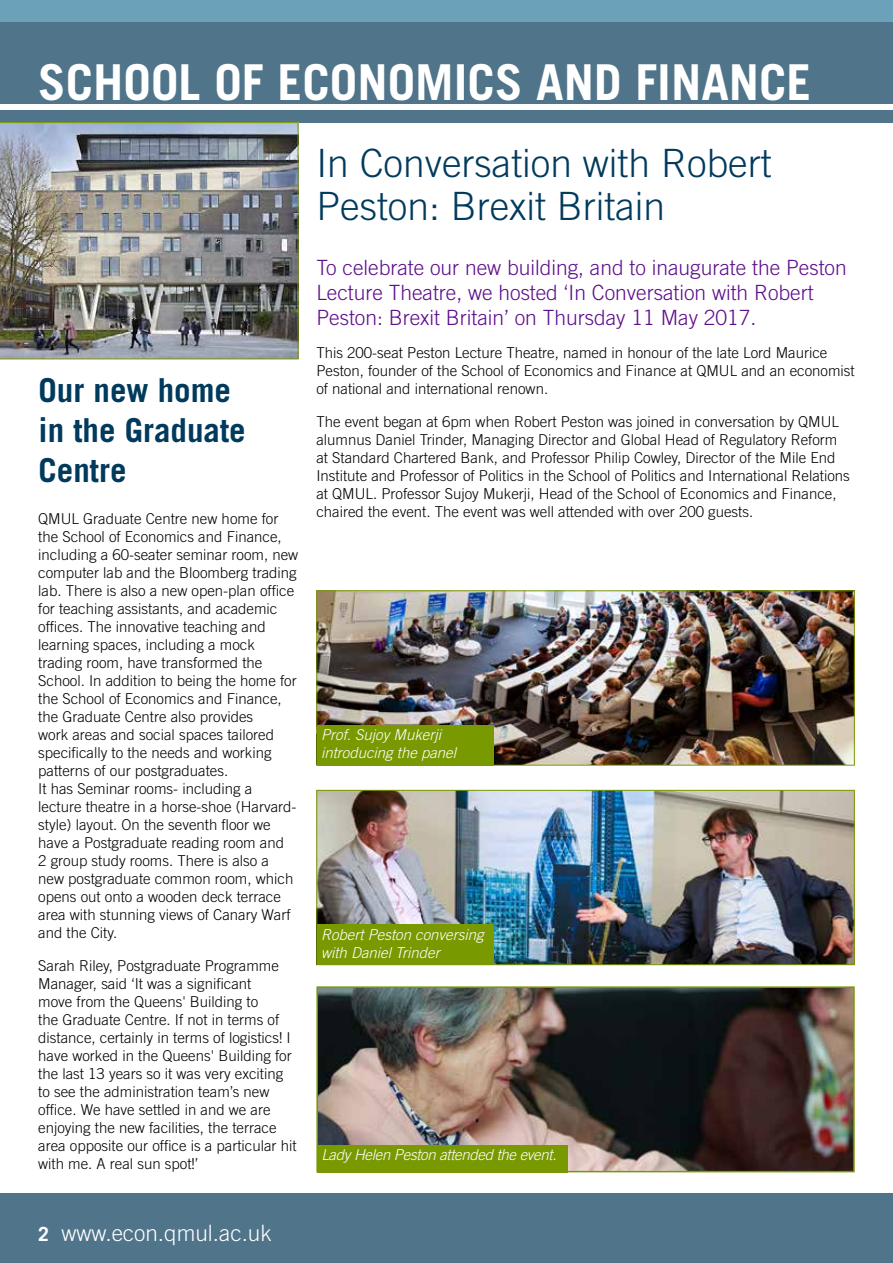
<style>
.page{position:relative;width:893px;height:1263px;background:#fff}
.page>*{position:absolute;margin:0;border:0;box-sizing:border-box;transform-origin:0 0}
.t1{font:700 49.5px "Trade Gothic LT Std";color:#fff}
.t2{font:300 39px/43.5px "Trade Gothic LT Std";color:#003a5d}
.t3{font:700 33px/39.6px "Trade Gothic LT Std";color:#003a5d}
.t4{font:300 22.5px "Trade Gothic LT Std";color:#fff}
.t5{font:300 21px/25.2px "Trade Gothic LT Std";color:#5e0d8b}
.t6{font:300 15px/18px "Trade Gothic LT Std";color:#000}
.t7{font:italic 300 15px/18px "Trade Gothic LT Std";color:#fff}
.t8{font:italic 300 15px "Trade Gothic LT Std";letter-spacing:-.02em;color:#fff}
.s1{font-weight:700;font-size:19.5px}
</style>
<div class="page">
<div style="left:0;top:0;width:893px;height:104px;background:#50748a"></div>
<div style="left:0;top:0;width:893px;height:21px;background:#6ba2b9"></div>
<div style="left:0;top:110px;width:893px;height:12px;background:#50748a"></div>
<div style="left:0;top:1193px;width:893px;height:70px;background:#50748a"></div>
<img style="left:0;top:122px;width:298px;height:237px">
<img style="left:318px;top:792px;width:535px;height:171px">
<div style="left:316px;top:790px;width:539px;height:175px;border:1px solid #799900"></div>
<div style="left:317px;top:925px;width:176px;height:40px;background:#799900"></div>
<img style="left:319px;top:989px;width:533px;height:180px">
<div style="left:316px;top:986px;width:539px;height:186px;border:2px solid #799900"></div>
<div style="left:317px;top:1145px;width:251px;height:27px;background:#799900"></div>
<img style="left:318px;top:592px;width:535px;height:171px">
<div style="left:316px;top:590px;width:539px;height:175px;border:1px solid #799900"></div>
<div style="left:317px;top:725px;width:176px;height:40px;background:#799900"></div>
<h1 class="t1" style="left:38px;top:52px;width:775px">SCHOOL OF ECONOMICS AND FINANCE</h1>
<h3 class="t3" style="left:38px;top:370px;width:209px">Our new home in the Graduate<br>Centre</h3>
<p class="t6" style="left:38px;top:510px;width:262px">QMUL Graduate Centre new home for the School of Economics and Finance, including a 60-seater seminar room, new computer lab and the Bloomberg trading lab. There is also a new open-plan office for teaching assistants, and academic offices. The innovative teaching and learning spaces, including a mock trading room, have transformed the School. In addition to being the home for the School of Economics and Finance, the Graduate Centre also provides<br>work areas and social spaces tailored specifically to the needs and working patterns of our postgraduates.<br>It has Seminar rooms- including a lecture theatre in a horse-shoe (Harvard&shy;style) layout. On the seventh floor we have a Postgraduate reading room and<br>2 group study rooms. There is also a new postgraduate common room, which opens out onto a wooden deck terrace area with stunning views of Canary Warf and the City.</p>
<p class="t6" style="left:38px;top:956px;width:260px">Sarah Riley, Postgraduate Programme Manager, said ‘It was a significant<br>move from the Queens' Building to<br>the Graduate Centre. If not in terms of distance, certainly in terms of logistics! I have worked in the Queens' Building for the last 13 years so it was very exciting to see the administration team’s new office. We have settled in and we are enjoying the new facilities, the terrace area opposite our office is a particular hit with me. A real sun spot!’</p>
<h2 class="t2" style="left:316px;top:141px;width:457px">In Conversation with Robert<br>Peston: Brexit Britain</h2>
<h3 class="t5" style="left:316px;top:254px;width:532px">To celebrate our new building, and to inaugurate the Peston<br>Lecture Theatre, we hosted ‘In Conversation with Robert<br>Peston: Brexit Britain’ on Thursday 11 May 2017.</h3>
<p class="t6" style="left:316px;top:343px;width:540px">This 200-seat Peston Lecture Theatre, named in honour of the late Lord Maurice<br>Peston, founder of the School of Economics and Finance at QMUL and an economist of national and international renown.</p>
<p class="t6" style="left:316px;top:412px;width:535px">The event began at 6pm when Robert Peston was joined in conversation by QMUL alumnus Daniel Trinder, Managing Director and Global Head of Regulatory Reform at Standard Chartered Bank, and Professor Philip Cowley, Director of the Mile End Institute and Professor of Politics in the School of Politics and International Relations at QMUL. Professor Sujoy Mukerji, Head of the School of Economics and Finance, chaired the event. The event was well attended with over 200 guests.</p>
<p class="t7" style="left:321px;top:726px;width:137px">Prof. Sujoy Mukerji introducing the panel</p>
<p class="t7" style="left:321px;top:926px;width:164px">Robert Peston conversing with Daniel Trinder</p>
<p class="t8" style="left:321px;top:1146px;width:237px">Lady Helen Peston attended the event.</p>
<h3 class="t4" style="left:38px;top:1219px;width:235px"><span class="s1">2</span> www.econ.qmul.ac.uk</h3>
</div>
